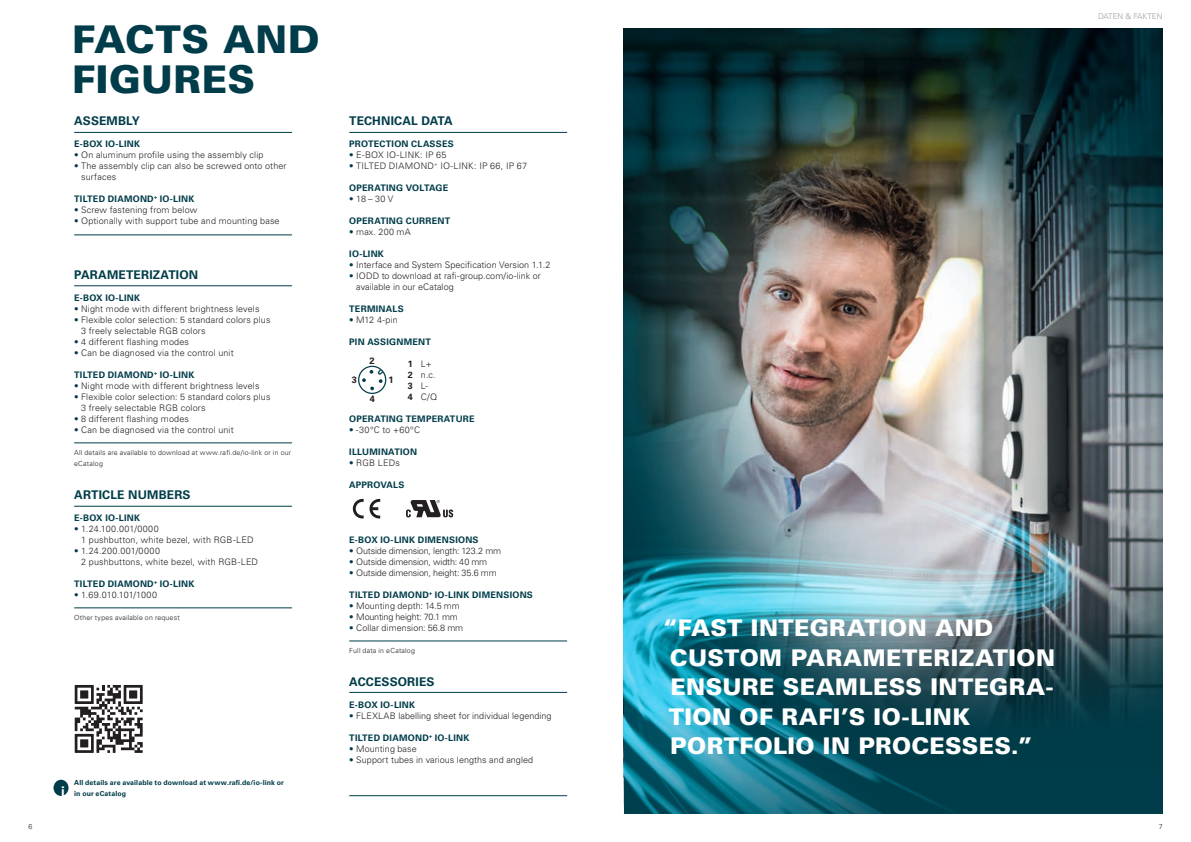
<style>
.page{position:relative;width:1191px;height:842px;background:#fff}
.page>*{position:absolute;margin:0;border:0;box-sizing:border-box;transform-origin:0 0}
.Headline_größe_varia{font:900 38.3px/39.8px "Univers LT Std";letter-spacing:.01em;color:#003c49}
.Headline_größe_varia-2{font:900 23px/29.5px "Univers LT Std";letter-spacing:.015em;color:#fff}
.Fließtext{font:700 13.3px "Univers LT Std";color:#fff}
.Fließtext-2{font:700 12px "Univers LT Std";letter-spacing:.01em;color:#003c49}
.Fließtext-3{font:700 9.2px "Univers LT Std";color:#231f20}
.Fließtext-4{font:300 9px/11px "Univers LT Std";letter-spacing:.015em;color:#231f20}
.Fließtext-5{font:700 9px "Univers LT Std";letter-spacing:.025em;color:#003c49}
.Fließtext-6{font:300 9px "Univers LT Std";letter-spacing:-.02em;color:#231f20}
.Fließtext-7{font:300 9px "Univers LT Std";letter-spacing:-.025em;color:#231f20}
.Seitenheader_oben{font:300 8px "Univers LT Std";color:#999fa4}
.Fließtext-8{font:300 7px/11px "Univers LT Std";letter-spacing:.025em;color:#231f20}
.Fließtext-9{font:700 7px/11px "Univers LT Std";letter-spacing:.015em;color:#003c49}
.s1{color:#003c49}
.s2{font-weight:700}
</style>
<div class="page">
<img style="left:624px;top:28px;width:538px;height:234px">
<div style="left:54px;top:780px;width:15px;height:16px;background:#003c49;border-radius:50%"></div>
<img style="left:624px;top:262px;width:538px;height:552px">
<div style="left:358px;top:366px;width:28px;height:28px;border:1px solid #003c49;border-radius:50%"></div>
<svg style="left:362px;top:368px;width:22px;height:22px"></svg>
<hr style="left:74px;top:132px;width:218px;height:1px;background:#003c49">
<hr style="left:74px;top:506px;width:218px;height:1px;background:#003c49">
<hr style="left:349px;top:692px;width:218px;height:1px;background:#003c49">
<hr style="left:349px;top:795px;width:218px;height:1px;background:#003c49">
<hr style="left:349px;top:132px;width:218px;height:1px;background:#003c49">
<hr style="left:74px;top:235px;width:218px;height:1px;background:#003c49">
<hr style="left:74px;top:608px;width:218px;height:1px;background:#003c49">
<hr style="left:349px;top:641px;width:218px;height:1px;background:#003c49">
<hr style="left:74px;top:285px;width:218px;height:1px;background:#003c49">
<hr style="left:74px;top:443px;width:218px;height:1px;background:#003c49">
<svg style="left:75px;top:685px;width:68px;height:68px"></svg>
<svg style="left:406px;top:500px;width:47px;height:17px"></svg>
<svg style="left:352px;top:499px;width:28px;height:20px"></svg>
<p class="Headline_größe_varia" style="left:72px;top:19px;width:249px">FACTS AND<br>FIGURES</p>
<p class="Fließtext-2" style="left:74px;top:114px;width:67px">ASSEMBLY</p>
<p class="Fließtext-5" style="left:74px;top:138px;width:67px">E-BOX IO-LINK</p>
<p class="Fließtext-4" style="left:74px;top:149px;width:191px"><span class="s1">•</span> On aluminum profile using the assembly clip</p>
<p class="Fließtext-4" style="left:81px;top:160px;width:207px;text-indent:-7px"><span class="s1">•</span> The assembly clip can also be screwed onto other surfaces</p>
<p class="Fließtext-5" style="left:74px;top:193px;width:122px">TILTED DIAMOND<sup>+</sup> IO-LINK</p>
<p class="Fließtext-4" style="left:74px;top:204px;width:125px"><span class="s1">•</span> Screw fastening from below</p>
<p class="Fließtext-4" style="left:74px;top:215px;width:207px"><span class="s1">•</span> Optionally with support tube and mounting base</p>
<p class="Fließtext-2" style="left:74px;top:268px;width:126px">PARAMETERIZATION</p>
<p class="Fließtext-5" style="left:74px;top:292px;width:67px">E-BOX IO-LINK</p>
<p class="Fließtext-4" style="left:74px;top:303px;width:187px"><span class="s1">•</span> Night mode with different brightness levels</p>
<p class="Fließtext-4" style="left:81px;top:314px;width:191px;text-indent:-7px"><span class="s1">•</span> Flexible color selection: 5 standard colors plus<br>3 freely selectable RGB colors</p>
<p class="Fließtext-4" style="left:74px;top:336px;width:116px"><span class="s1">•</span> 4 different flashing modes</p>
<p class="Fließtext-4" style="left:74px;top:347px;width:161px"><span class="s1">•</span> Can be diagnosed via the control unit</p>
<p class="Fließtext-5" style="left:74px;top:369px;width:122px">TILTED DIAMOND<sup>+</sup> IO-LINK</p>
<p class="Fließtext-4" style="left:74px;top:380px;width:187px"><span class="s1">•</span> Night mode with different brightness levels</p>
<p class="Fließtext-4" style="left:81px;top:391px;width:191px;text-indent:-7px"><span class="s1">•</span> Flexible color selection: 5 standard colors plus<br>3 freely selectable RGB colors</p>
<p class="Fließtext-4" style="left:74px;top:413px;width:116px"><span class="s1">•</span> 8 different flashing modes</p>
<p class="Fließtext-4" style="left:74px;top:424px;width:161px"><span class="s1">•</span> Can be diagnosed via the control unit</p>
<p class="Fließtext-8" style="left:74px;top:447px;width:218px">All details are available to download at www.rafi.de/io-link or in our eCatalog</p>
<p class="Fließtext-2" style="left:74px;top:488px;width:118px">ARTICLE NUMBERS</p>
<p class="Fließtext-5" style="left:74px;top:512px;width:67px">E-BOX IO-LINK</p>
<p class="Fließtext-4" style="left:81px;top:523px;width:174px;text-indent:-7px"><span class="s1">•</span> 1.24.100.001/0000<br>1 pushbutton, white bezel, with RGB-LED</p>
<p class="Fließtext-4" style="left:81px;top:545px;width:178px;text-indent:-7px"><span class="s1">•</span> 1.24.200.001/0000<br>2 pushbuttons, white bezel, with RGB-LED</p>
<p class="Fließtext-5" style="left:74px;top:578px;width:122px">TILTED DIAMOND<sup>+</sup> IO-LINK</p>
<p class="Fließtext-4" style="left:74px;top:589px;width:84px"><span class="s1">•</span> 1.69.010.101/1000</p>
<p class="Fließtext-8" style="left:74px;top:612px;width:107px">Other types available on request</p>
<p class="Fließtext" style="left:61px;top:783px;width:5px">i</p>
<p class="Fließtext-9" style="left:74px;top:777px;width:211px">All details are available to download at www.rafi.de/io-link or in our eCatalog</p>
<p class="Fließtext-2" style="left:349px;top:114px;width:105px">TECHNICAL DATA</p>
<p class="Fließtext-5" style="left:349px;top:138px;width:106px">PROTECTION CLASSES</p>
<p class="Fließtext-4" style="left:349px;top:149px;width:99px"><span class="s1">•</span> E-BOX IO-LINK: IP 65</p>
<p class="Fließtext-4" style="left:349px;top:160px;width:179px"><span class="s1">•</span> TILTED DIAMOND<sup>+</sup> IO-LINK: IP 66, IP 67</p>
<p class="Fließtext-5" style="left:349px;top:182px;width:100px">OPERATING VOLTAGE</p>
<p class="Fließtext-4" style="left:349px;top:193px;width:46px"><span class="s1">•</span> 18 – 30 V</p>
<p class="Fließtext-5" style="left:349px;top:215px;width:102px">OPERATING CURRENT</p>
<p class="Fließtext-4" style="left:349px;top:226px;width:63px"><span class="s1">•</span> max. 200 mA</p>
<p class="Fließtext-5" style="left:349px;top:248px;width:36px">IO-LINK</p>
<p class="Fließtext-4" style="left:349px;top:259px;width:203px"><span class="s1">•</span> Interface and System Specification Version 1.1.2</p>
<p class="Fließtext-4" style="left:356px;top:270px;width:186px;text-indent:-7px"><span class="s1">•</span> IODD to download at rafi-group.com/io-link or available in our eCatalog</p>
<p class="Fließtext-5" style="left:349px;top:303px;width:56px">TERMINALS</p>
<p class="Fließtext-4" style="left:349px;top:314px;width:50px"><span class="s1">•</span> M12 4-pin</p>
<p class="Fließtext-5" style="left:349px;top:336px;width:83px">PIN ASSIGNMENT</p>
<p class="Fließtext-3" style="left:388px;top:374px;width:7px">1</p>
<p class="Fließtext-3" style="left:369px;top:356px;width:7px">2</p>
<p class="Fließtext-4" style="left:408px;top:358px;width:25px"><span class="s2">1</span> L+</p>
<p class="Fließtext-4" style="left:408px;top:369px;width:29px"><span class="s2">2</span> n.c.</p>
<p class="Fließtext-4" style="left:408px;top:380px;width:21px"><span class="s2">3</span> L-</p>
<p class="Fließtext-4" style="left:408px;top:391px;width:31px"><span class="s2">4</span> C/Q</p>
<p class="Fließtext-5" style="left:349px;top:413px;width:127px">OPERATING TEMPERATURE</p>
<p class="Fließtext-4" style="left:349px;top:424px;width:72px"><span class="s1">•</span> -30°C to +60°C</p>
<p class="Fließtext-5" style="left:349px;top:446px;width:69px">ILLUMINATION</p>
<p class="Fließtext-4" style="left:349px;top:457px;width:52px"><span class="s1">•</span> RGB LEDs</p>
<p class="Fließtext-5" style="left:349px;top:479px;width:57px">APPROVALS</p>
<p class="Fließtext-3" style="left:352px;top:374px;width:7px">3</p>
<p class="Fließtext-3" style="left:370px;top:393px;width:7px">4</p>
<p class="Fließtext-5" style="left:349px;top:534px;width:131px">E-BOX IO-LINK DIMENSIONS</p>
<p class="Fließtext-6" style="left:349px;top:545px;width:153px"><span class="s1">•</span> Outside dimension, length: 123.2 mm</p>
<p class="Fließtext-6" style="left:349px;top:556px;width:139px"><span class="s1">•</span> Outside dimension, width: 40 mm</p>
<p class="Fließtext-6" style="left:349px;top:567px;width:149px"><span class="s1">•</span> Outside dimension, height: 35.6 mm</p>
<p class="Fließtext-5" style="left:349px;top:589px;width:185px">TILTED DIAMOND<sup>+</sup> IO-LINK DIMENSIONS</p>
<p class="Fließtext-4" style="left:349px;top:600px;width:112px"><span class="s1">•</span> Mounting depth: 14.5 mm</p>
<p class="Fließtext-7" style="left:349px;top:611px;width:110px"><span class="s1">•</span> Mounting height: 70.1 mm</p>
<p class="Fließtext-4" style="left:349px;top:622px;width:115px"><span class="s1">•</span> Collar dimension: 56.8 mm</p>
<p class="Fließtext-8" style="left:349px;top:645px;width:67px">Full data in eCatalog</p>
<p class="Fließtext-2" style="left:349px;top:675px;width:87px">ACCESSORIES</p>
<p class="Fließtext-5" style="left:349px;top:699px;width:67px">E-BOX IO-LINK</p>
<p class="Fließtext-4" style="left:349px;top:710px;width:204px"><span class="s1">•</span> FLEXLAB labelling sheet for individual legending</p>
<p class="Fließtext-5" style="left:349px;top:732px;width:122px">TILTED DIAMOND<sup>+</sup> IO-LINK</p>
<p class="Fließtext-4" style="left:349px;top:743px;width:69px"><span class="s1">•</span> Mounting base</p>
<p class="Fließtext-4" style="left:349px;top:754px;width:185px"><span class="s1">•</span> Support tubes in various lengths and angled</p>
<p class="Seitenheader_oben" style="left:1098px;top:12px;width:66px">DATEN &amp; FAKTEN</p>
<p class="Headline_größe_varia-2" style="left:662px;top:613px;width:394px">“FAST INTEGRATION AND<br>CUSTOM PARAMETERIZATION<br>ENSURE SEAMLESS INTEGRA-<br>TION OF RAFI’S IO-LINK<br>PORTFOLIO IN PROCESSES.”</p>
<p class="Fließtext-8" style="left:28px;top:821px;width:5px">6</p>
<p class="Fließtext-8" style="left:1158px;top:821px;width:5px">7</p>
</div>
